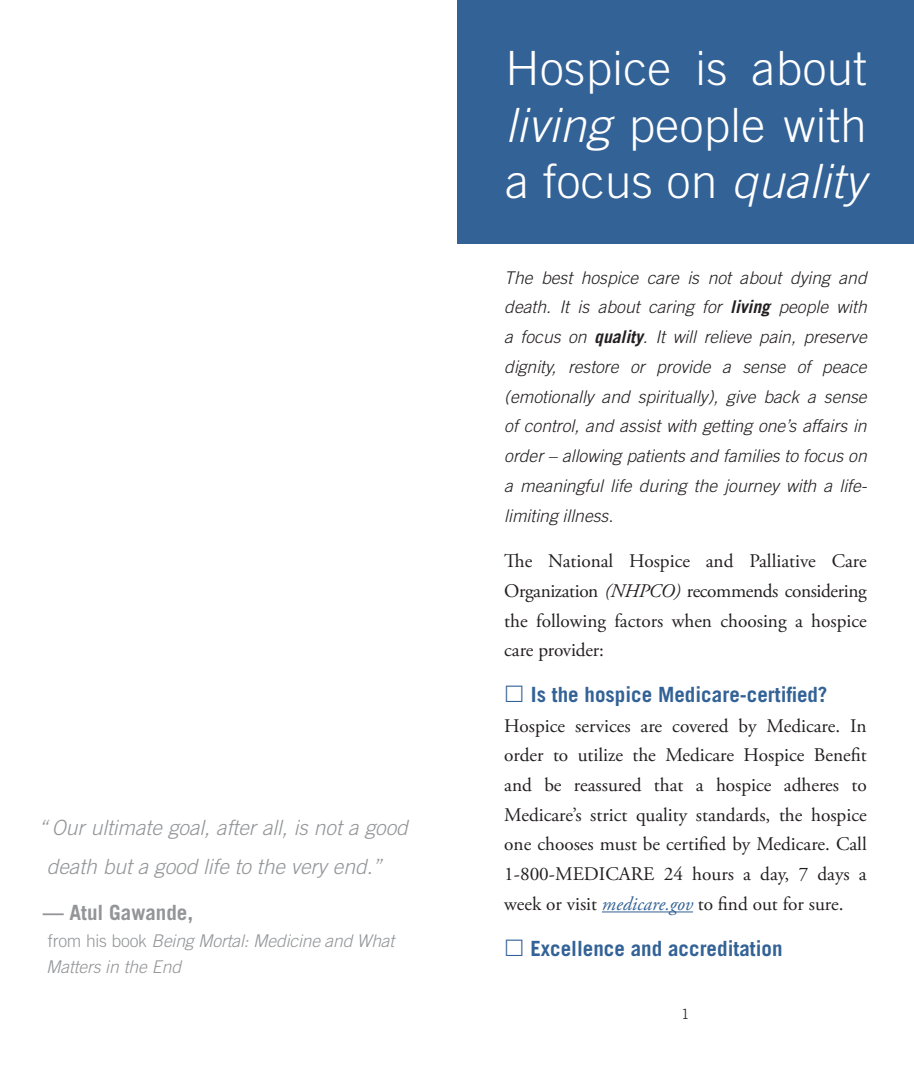
<style>
.page{position:relative;width:914px;height:1071px;background:#fff}
.page>*{position:absolute;margin:0;border:0;box-sizing:border-box;transform-origin:0 0}
.t1{font:300 47.25px/56.7px "Trade Gothic LT Std";letter-spacing:.01em;color:#fff;text-align:justify}
.t2{font:italic 300 21px/38.5px "Trade Gothic LT Std";color:#939598}
.t3{font:700 21px "Trade Gothic LT Std";color:#336296}
.t4{font:700 21px "Trade Gothic LT Std";color:#939598}
.t5{font:19.25px/29.8px "Adobe Garamond Pro";color:#231f20;text-align:justify}
.t6{font:italic 300 17.5px/29.8px "Trade Gothic LT Std";color:#231f20;text-align:justify}
.t7{font:italic 300 17.5px/26.2px "Trade Gothic LT Std";letter-spacing:-.01em;color:#939598}
.t8{font:300 14px "Trade Gothic LT Std";color:#231f20}
.s1{font-style:normal}
.s2{font-style:italic}
.s3{font-weight:700}
.s4{font-style:italic;color:#336296}
</style>
<div class="page">
<hr style="left:602px;top:911px;width:91px;height:1px;background:#336296">
<div style="left:457px;top:0;width:457px;height:243px;background:#336296"></div>
<p class="t2" style="left:47px;top:809px;width:363px;text-indent:-8px">“ Our ultimate goal, after all, is not a good death but a good life to the very end.”</p>
<p class="t4" style="left:43px;top:900px;width:152px">— Atul Gawande,</p>
<p class="t7" style="left:46px;top:928px;width:350px"><span class="s1">from his book</span> Being Mortal: Medicine and What<br>Matters in the End</p>
<h1 class="t1" style="left:505px;top:39px;width:363px">Hospice is about <span class="s2">living</span> people with a focus on <span class="s2">quality</span></h1>
<p class="t6" style="left:504px;top:263px;width:364px">The best hospice care is not about dying and death. It is about caring for <span class="s3">living</span> people with a focus on <span class="s3">quality</span>. It will relieve pain, preserve dignity, restore or provide a sense of peace (emotionally and spiritually), give back a sense of control, and assist with getting one’s affairs in order – allowing patients and families to focus on a meaningful life during the journey with a life&shy;limiting illness.</p>
<p class="t5" style="left:504px;top:547px;width:364px">The National Hospice and Palliative Care Organization <span class="s2">(NHPCO)</span> recommends considering the following factors when choosing a hospice care provider:</p>
<p class="t3" style="left:531px;top:681px;width:298px">Is the hospice Medicare-certified?</p>
<p class="t5" style="left:504px;top:711px;width:364px">Hospice services are covered by Medicare. In order to utilize the Medicare Hospice Benefit and be reassured that a hospice adheres to Medicare’s strict quality standards, the hospice one chooses must be certified by Medicare. Call 1-800-MEDICARE 24 hours a day, 7 days a week or visit <span class="s4">medicare.gov</span> to find out for sure.</p>
<p class="t3" style="left:530px;top:935px;width:254px">Excellence and accreditation</p>
<p class="t8" style="left:681px;top:1006px;width:9px">1</p>
</div>
